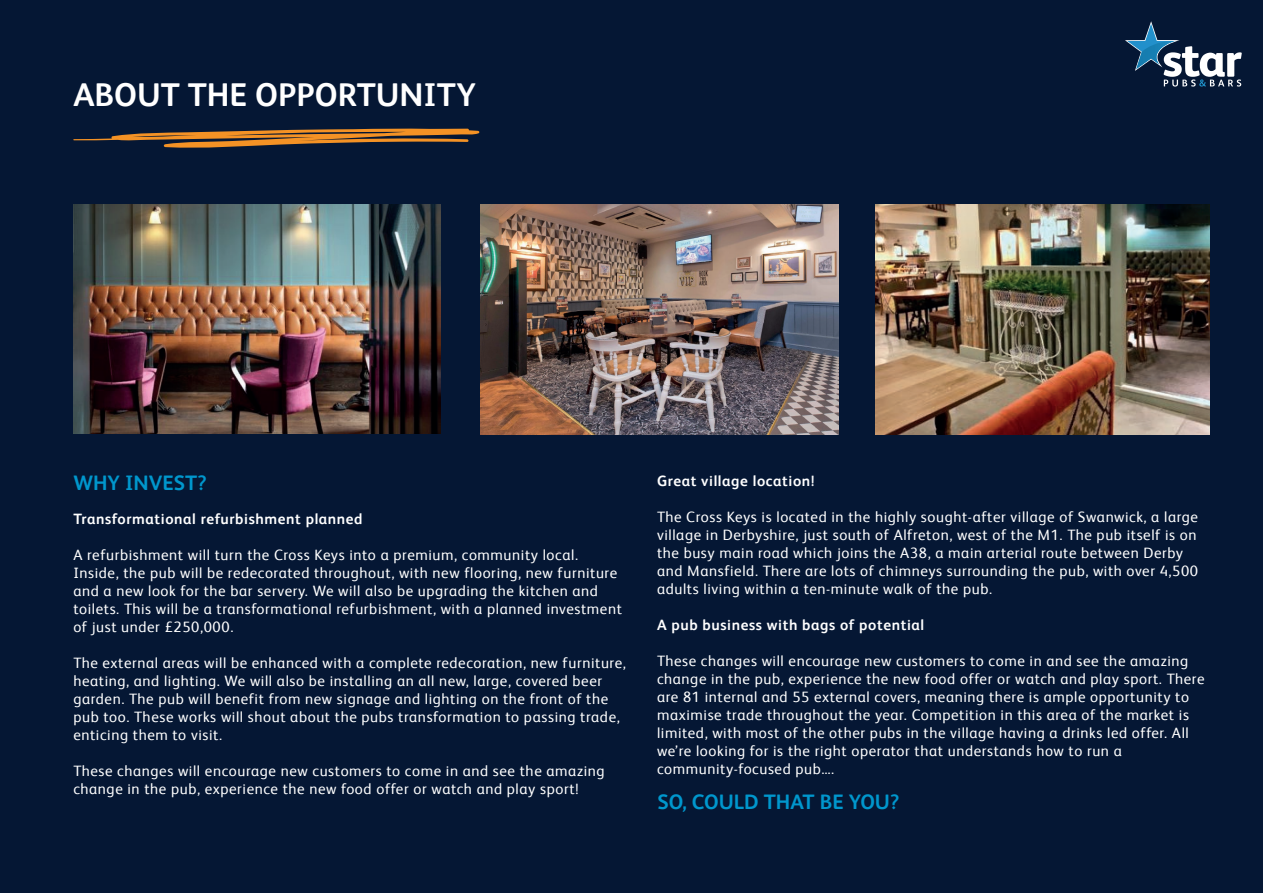
<style>
.page{position:relative;width:1263px;height:893px;background:#051734}
.page>*{position:absolute;margin:0;border:0;box-sizing:border-box;transform-origin:0 0}
.t1{font:700 33px "HEINEKEN Core";color:#fff}
.t2{font:700 21px "HEINEKEN Core";color:#0097cd}
.t3{font:15px/18px "HEINEKEN Core";letter-spacing:.04em;color:#fff}
.t4{font:700 15px "HEINEKEN Core";letter-spacing:.04em;color:#fff}
</style>
<div class="page">
<svg style="left:73px;top:128px;width:407px;height:20px"></svg>
<img style="left:73px;top:205px;width:367px;height:229px">
<img style="left:480px;top:204px;width:358px;height:230px">
<img style="left:875px;top:205px;width:334px;height:229px">
<svg style="left:1125px;top:21px;width:117px;height:66px"></svg>
<h1 class="t1" style="left:73px;top:72px;width:404px">ABOUT THE OPPORTUNITY</h1>
<h2 class="t2" style="left:73px;top:468px;width:135px">WHY INVEST?</h2>
<p class="t4" style="left:73px;top:508px;width:291px">Transformational refurbishment planned</p>
<p class="t3" style="left:73px;top:545px;width:550px">A refurbishment will turn the Cross Keys into a premium, community local.<br>Inside, the pub will be redecorated throughout, with new flooring, new furniture and a new look for the bar servery. We will also be upgrading the kitchen and toilets. This will be a transformational refurbishment, with a planned investment of just under £250,000.</p>
<p class="t3" style="left:73px;top:653px;width:554px">The external areas will be enhanced with a complete redecoration, new furniture, heating, and lighting. We will also be installing an all new, large, covered beer garden. The pub will benefit from new signage and lighting on the front of the pub too. These works will shout about the pubs transformation to passing trade, enticing them to visit.</p>
<p class="t3" style="left:73px;top:761px;width:533px">These changes will encourage new customers to come in and see the amazing change in the pub, experience the new food offer or watch and play sport!</p>
<p class="t4" style="left:657px;top:470px;width:159px">Great village location!</p>
<p class="t3" style="left:657px;top:506px;width:543px">The Cross Keys is located in the highly sought-after village of Swanwick, a large village in Derbyshire, just south of Alfreton, west of the M1. The pub itself is on the busy main road which joins the A38, a main arterial route between Derby and Mansfield. There are lots of chimneys surrounding the pub, with over 4,500 adults living within a ten-minute walk of the pub.</p>
<p class="t4" style="left:657px;top:614px;width:269px">A pub business with bags of potential</p>
<p class="t3" style="left:657px;top:650px;width:549px">These changes will encourage new customers to come in and see the amazing change in the pub, experience the new food offer or watch and play sport. There are 81 internal and 55 external covers, meaning there is ample opportunity to maximise trade throughout the year. Competition in this area of the market is limited, with most of the other pubs in the village having a drinks led offer. All we’re looking for is the right operator that understands how to run a community-focused pub….</p>
<h2 class="t2" style="left:657px;top:787px;width:243px">SO, COULD THAT BE YOU?</h2>
</div>
